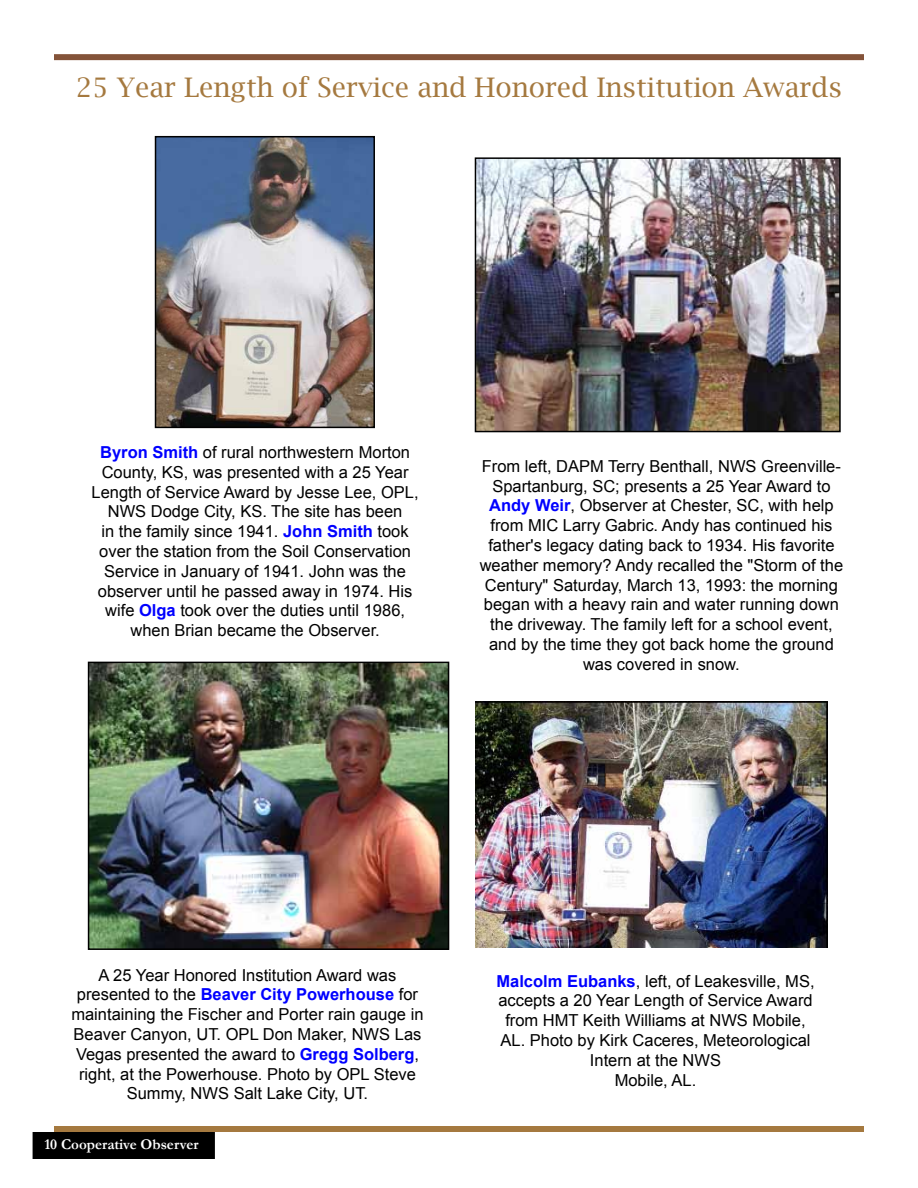
<style>
.page{position:relative;width:918px;height:1188px;background:#fff}
.page>*{position:absolute;margin:0;border:0;box-sizing:border-box;transform-origin:0 0}
.t1{font:27px "Lucida Bright";color:#a5793f}
.t2{font:16.5px/19.8px "Arial";color:#000;text-align:center}
.t3{font:700 15px "Garamond";color:#fff}
.s1{font-weight:700;color:#00f}
</style>
<div class="page">
<div style="left:33px;top:1133px;width:181px;height:25px;background:#000"></div>
<div style="left:33px;top:1132px;width:182px;height:27px;border:2px solid #000"></div>
<div style="left:54px;top:1126px;width:810px;height:6px;background:#a5793f"></div>
<div style="left:54px;top:54px;width:810px;height:6px;background:#845339"></div>
<img style="left:158px;top:139px;width:214px;height:286px">
<div style="left:155px;top:136px;width:220px;height:292px;border:2px solid #000"></div>
<img style="left:91px;top:665px;width:355px;height:282px">
<div style="left:88px;top:662px;width:361px;height:288px;border:2px solid #000"></div>
<img style="left:478px;top:160px;width:360px;height:269px">
<div style="left:475px;top:157px;width:366px;height:275px;border:2px solid #000"></div>
<img style="left:475px;top:702px;width:352px;height:246px">
<h1 class="t1" style="left:76px;top:72px;width:768px">25 Year Length of Service and Honored Institution Awards</h1>
<p class="t2" style="left:92px;top:442px;width:329px"><span class="s1">Byron Smith</span> of rural northwestern Morton County, KS, was presented with a 25 Year Length of Service Award by Jesse Lee, OPL, NWS Dodge City, KS. The site has been<br>in the family since 1941. <span class="s1">John Smith</span> took over the station from the Soil Conservation Service in January of 1941. John was the observer until he passed away in 1974. His wife <span class="s1">Olga</span> took over the duties until 1986, when Brian became the Observer.</p>
<p class="t2" style="left:480px;top:456px;width:365px">From left, DAPM Terry Benthall, NWS Greenville-Spartanburg, SC; presents a 25 Year Award to <span class="s1">Andy Weir</span>, Observer at Chester, SC, with help from MIC Larry Gabric. Andy has continued his father's legacy dating back to 1934. His favorite weather memory? Andy recalled the "Storm of the Century" Saturday, March 13, 1993: the morning began with a heavy rain and water running down the driveway. The family left for a school event, and by the time they got back home the ground was covered in snow.</p>
<p class="t2" style="left:71px;top:965px;width:354px">A 25 Year Honored Institution Award was presented to the <span class="s1">Beaver City Powerhouse</span> for maintaining the Fischer and Porter rain gauge in Beaver Canyon, UT. OPL Don Maker, NWS Las Vegas presented the award to <span class="s1">Gregg Solberg</span>, right, at the Powerhouse. Photo by OPL Steve Summy, NWS Salt Lake City, UT.</p>
<p class="t3" style="left:44px;top:1134px;width:156px">10 Cooperative Observer</p>
<p class="t2" style="left:496px;top:971px;width:320px"><span class="s1">Malcolm Eubanks</span>, left, of Leakesville, MS, accepts a 20 Year Length of Service Award from HMT Keith Williams at NWS Mobile,<br>AL. Photo by Kirk Caceres, Meteorological<br>Intern at the NWS<br>Mobile, AL.</p>
</div>
